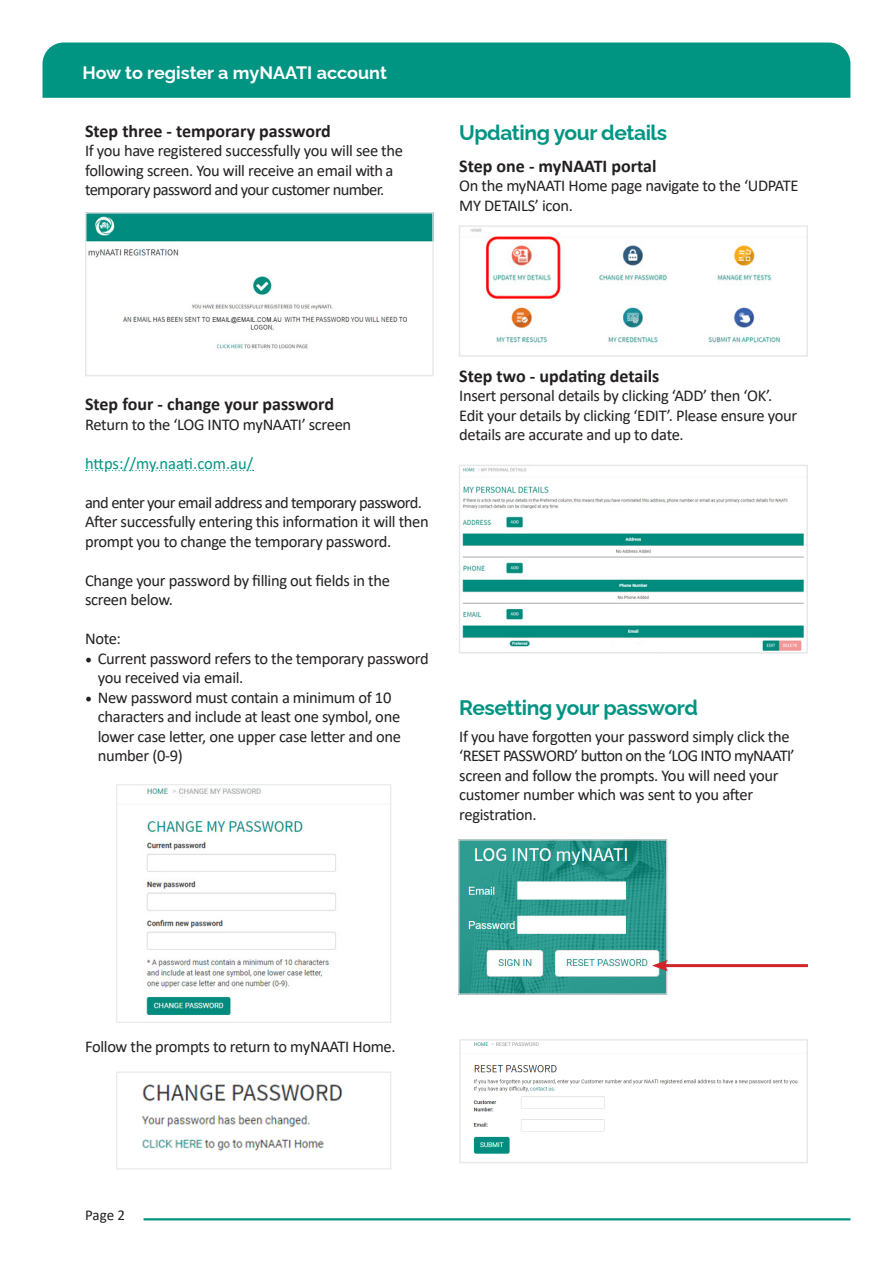
<style>
.page{position:relative;width:893px;height:1263px;background:#fff}
.page>*{position:absolute;margin:0;border:0;box-sizing:border-box;transform-origin:0 0}
.t1{font:700 21px "Raleway";letter-spacing:-.02em;color:#009483}
.t2{font:700 18px "Calibri";color:#231f20}
.t3{font:700 18px "Raleway";color:#fff}
.t4{font:16.5px/19.5px "Calibri";letter-spacing:-.02em;color:#231f20}
.t5{font:16.5px "Calibri";letter-spacing:-.005em;color:#009483}
.t6{font:15px "Calibri";color:#231f20}
.s1{font-family:"Minion Pro";font-size:18px}
</style>
<div class="page">
<div style="left:43px;top:43px;width:807px;height:55px;background:#009483"></div>
<hr style="left:144px;top:1218px;width:706px;height:2px;background:#009483">
<img style="left:87px;top:214px;width:345px;height:135px">
<div style="left:85px;top:212px;width:349px;height:164px;border:1px solid #e6e7e9"></div>
<img style="left:470px;top:228px;width:310px;height:115px">
<div style="left:459px;top:225px;width:349px;height:132px;border:1px solid #e6e7e9"></div>
<img style="left:462px;top:467px;width:342px;height:184px">
<div style="left:459px;top:465px;width:349px;height:188px;border:1px solid #e6e7e9"></div>
<img style="left:146px;top:788px;width:190px;height:227px">
<div style="left:116px;top:784px;width:275px;height:239px;border:1px solid #e6e7e9"></div>
<img style="left:473px;top:1042px;width:326px;height:112px">
<div style="left:459px;top:1039px;width:349px;height:124px;border:1px solid #e6e7e9"></div>
<img style="left:142px;top:1084px;width:201px;height:67px">
<div style="left:116px;top:1071px;width:275px;height:98px;border:1px solid #e6e7e9"></div>
<svg style="left:86px;top:470px;width:168px;height:1px"></svg>
<img style="left:460px;top:841px;width:205px;height:152px">
<div style="left:458px;top:839px;width:209px;height:156px;border:1px solid #d1d2d4"></div>
<hr style="left:662px;top:964px;width:146px;height:3px;background:#d1232a">
<svg style="left:652px;top:960px;width:16px;height:11px"></svg>
<p class="t3" style="left:82px;top:58px;width:306px">How to register a myNAATI account</p>
<p class="t2" style="left:85px;top:118px;width:247px">Step three - temporary password</p>
<p class="t4" style="left:85px;top:140px;width:319px">If you have registered successfully you will see the following screen. You will receive an email with a temporary password and your customer number.</p>
<p class="t1" style="left:459px;top:115px;width:209px">Updating your details</p>
<p class="t2" style="left:459px;top:153px;width:199px">Step one - myNAATI portal</p>
<p class="t4" style="left:459px;top:176px;width:341px">On the myNAATI Home page navigate to the ‘UDPATE<br>MY DETAILS’ icon.</p>
<p class="t2" style="left:85px;top:391px;width:251px">Step four - change your password</p>
<p class="t4" style="left:85px;top:414px;width:268px">Return to the ‘LOG INTO myNAATI’ screen</p>
<p class="t5" style="left:85px;top:452px;width:170px">https://my.naati.com.au/</p>
<p class="t4" style="left:85px;top:492px;width:345px">and enter your email address and temporary password.<br>After successfully entering this information it will then prompt you to change the temporary password.</p>
<p class="t4" style="left:85px;top:570px;width:306px">Change your password by filling out fields in the screen below.</p>
<p class="t4" style="left:85px;top:628px;width:38px">Note:</p>
<p class="t4" style="left:98px;top:648px;width:332px;text-indent:-13px"><span class="s1">•</span> Current password refers to the temporary password you received via email.</p>
<p class="t4" style="left:98px;top:687px;width:305px;text-indent:-13px"><span class="s1">•</span> New password must contain a minimum of 10 characters and include at least one symbol, one lower case letter, one upper case letter and one number (0-9)</p>
<p class="t2" style="left:459px;top:363px;width:202px">Step two - updating details</p>
<p class="t4" style="left:459px;top:386px;width:339px">Insert personal details by clicking ‘ADD’ then ‘OK’.<br>Edit your details by clicking ‘EDIT’. Please ensure your details are accurate and up to date.</p>
<p class="t1" style="left:459px;top:691px;width:240px">Resetting your password</p>
<p class="t4" style="left:459px;top:726px;width:337px">If you have forgotten your password simply click the ‘RESET PASSWORD’ button on the ‘LOG INTO myNAATI’ screen and follow the prompts. You will need your customer number which was sent to you after</p>
<p class="t4" style="left:459px;top:804px;width:79px">registration.</p>
<p class="t4" style="left:85px;top:1036px;width:312px">Follow the prompts to return to myNAATI Home.</p>
<p class="t6" style="left:85px;top:1205px;width:42px">Page 2</p>
</div>
